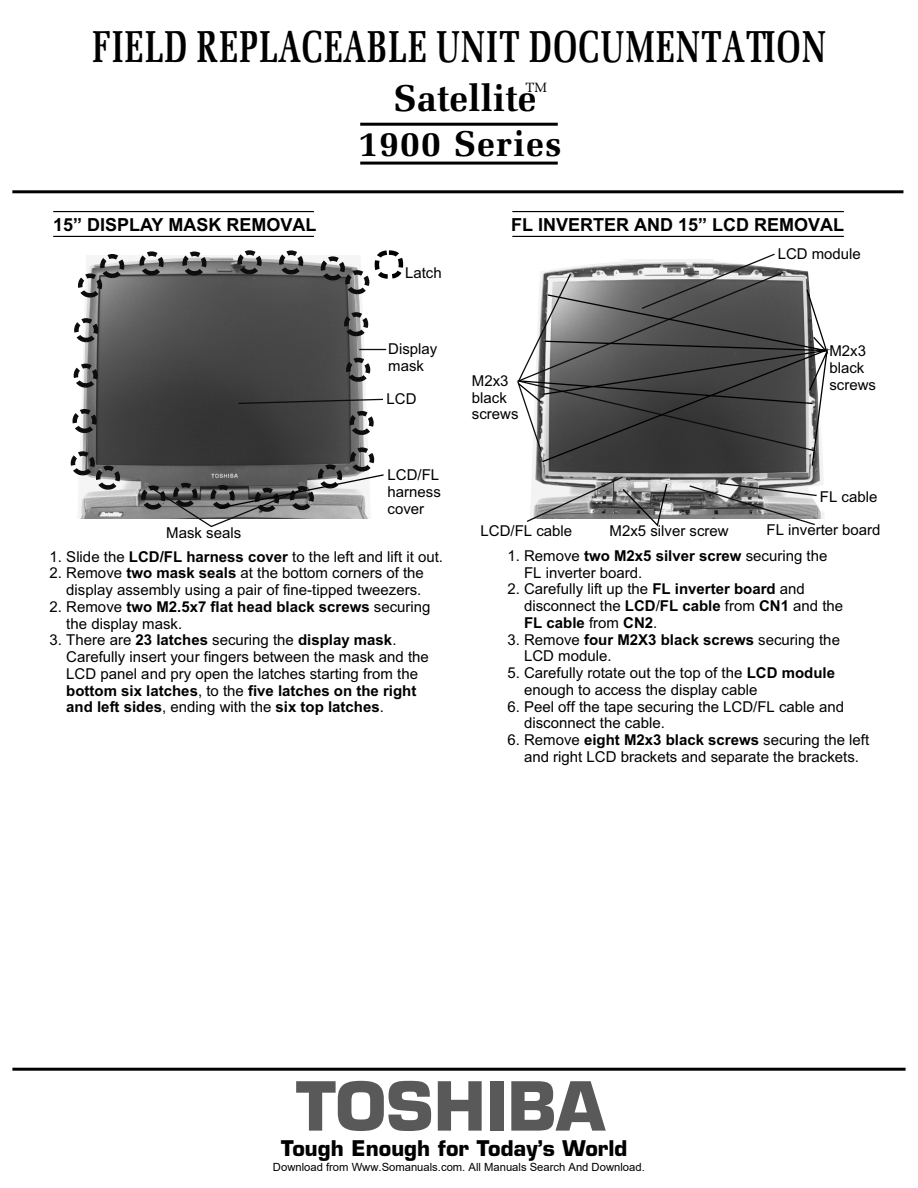
<style>
.page{position:relative;width:918px;height:1188px;background:#fff}
.page>*{position:absolute;margin:0;border:0;box-sizing:border-box;transform-origin:0 0}
.t1{font:65.85px "Eurostile";color:#595959}
.t2{font:700 45px "Zapf Ellipt BT";letter-spacing:.05em;color:#000;scale:.68 1}
.t3{font:700 37.5px "Zapf Ellipt BT";color:#000}
.t4{font:700 36px "Zapf Ellipt BT";letter-spacing:.035em;color:#000}
.t5{font:21px "Eurostile";color:#000}
.t6{font:700 18px "Arial";color:#000}
.t7{font:15px/16.8px "Arial";color:#000}
.t8{font:13.5px "Zapf Ellipt BT";color:#000}
.t9{font:11.25px "Arial";color:#000}
.s1{font-weight:700}
</style>
<div class="page">
<img style="left:127px;top:259px;width:10px;height:259px">
<hr style="left:53px;top:211px;width:261px;height:1px;background:#000">
<hr style="left:53px;top:236px;width:261px;height:1px;background:#000">
<hr style="left:512px;top:211px;width:332px;height:1px;background:#000">
<hr style="left:512px;top:236px;width:332px;height:1px;background:#000">
<hr style="left:12px;top:190px;width:891px;height:3px;background:#000">
<hr style="left:360px;top:123px;width:198px;height:3px;background:#000">
<hr style="left:360px;top:162px;width:198px;height:3px;background:#000">
<hr style="left:12px;top:1068px;width:894px;height:3px;background:#000">
<svg style="left:70px;top:254px;width:57px;height:265px"></svg>
<svg style="left:137px;top:250px;width:267px;height:278px"></svg>
<svg style="left:516px;top:253px;width:315px;height:274px"></svg>
<h2 class="t2" style="left:93px;top:28px;width:1080px">FIELD REPLACEABLE UNIT DOCUMENTATION</h2>
<h3 class="t3" style="left:394px;top:83px;width:144px">Satellite</h3>
<p class="t8" style="left:526px;top:81px;width:23px">TM</p>
<h3 class="t4" style="left:358px;top:128px;width:204px">1900 Series</h3>
<p class="t6" style="left:53px;top:218px;width:265px">15” DISPLAY MASK REMOVAL</p>
<p class="t7" style="left:166px;top:526px;width:77px">Mask seals</p>
<p class="t7" style="left:405px;top:265px;width:38px">Latch</p>
<p class="t7" style="left:388px;top:342px;width:51px">Display mask</p>
<p class="t7" style="left:387px;top:392px;width:31px">LCD</p>
<p class="t7" style="left:388px;top:468px;width:55px;text-align:justify">LCD/FL harness cover</p>
<p class="t7" style="left:50px;top:549px;width:395px">1. Slide the <span class="s1">LCD/FL harness cover</span> to the left and lift it out.</p>
<p class="t7" style="left:50px;top:566px;width:376px;text-align:right">2. Remove <span class="s1">two mask seals</span> at the bottom corners of the display assembly using a pair of fine-tipped tweezers.</p>
<p class="t7" style="left:66px;top:600px;width:366px;text-indent:-17px">2. Remove <span class="s1">two M2.5x7 flat head black screws</span> securing the display mask.</p>
<p class="t7" style="left:66px;top:633px;width:364px;text-indent:-17px">3. There are <span class="s1">23 latches</span> securing the <span class="s1">display mask</span>.<br>Carefully insert your fingers between the mask and the LCD panel and pry open the latches starting from the <span class="s1">bottom six latches</span>, to the <span class="s1">five latches on the right and left sides</span>, ending with the <span class="s1">six top latches</span>.</p>
<p class="t6" style="left:511px;top:218px;width:335px">FL INVERTER AND 15” LCD REMOVAL</p>
<p class="t7" style="left:472px;top:374px;width:48px">M2x3 black screws</p>
<p class="t7" style="left:481px;top:524px;width:93px">LCD/FL cable</p>
<p class="t7" style="left:778px;top:247px;width:85px">LCD module</p>
<p class="t7" style="left:829px;top:344px;width:48px">M2x3 black screws</p>
<p class="t7" style="left:820px;top:489px;width:59px">FL cable</p>
<p class="t7" style="left:610px;top:524px;width:121px">M2x5 silver screw</p>
<p class="t7" style="left:767px;top:523px;width:116px">FL inverter board</p>
<p class="t7" style="left:524px;top:548px;width:305px;text-indent:-17px">1. Remove <span class="s1">two M2x5 silver screw</span> securing the<br>FL inverter board.</p>
<p class="t7" style="left:524px;top:582px;width:321px;text-indent:-17px">2. Carefully lift up the <span class="s1">FL inverter board</span> and disconnect the <span class="s1">LCD</span>/<span class="s1">FL cable</span> from <span class="s1">CN1</span> and the<br><span class="s1">FL cable</span> from <span class="s1">CN2</span>.</p>
<p class="t7" style="left:524px;top:632px;width:317px;text-indent:-17px">3. Remove <span class="s1">four M2X3 black screws</span> securing the<br>LCD module.</p>
<p class="t7" style="left:524px;top:666px;width:312px;text-indent:-17px">5. Carefully rotate out the top of the <span class="s1">LCD module </span>enough to access the display cable</p>
<p class="t7" style="left:524px;top:699px;width:322px;text-indent:-17px">6. Peel off the tape securing the LCD/FL cable and disconnect the cable.</p>
<p class="t7" style="left:507px;top:733px;width:363px;text-align:center">6. Remove <span class="s1">eight M2x3 black screws</span> securing the left and right LCD brackets and separate the brackets.</p>
<h1 class="t1" style="left:296px;top:1081px;width:310px">TOSHIBA</h1>
<h3 class="t5" style="left:281px;top:1140px;width:348px">Tough Enough for Today’s World</h3>
<p class="t9" style="left:273px;top:1160px;width:373px">Download from Www.Somanuals.com. All Manuals Search And Download.</p>
</div>
